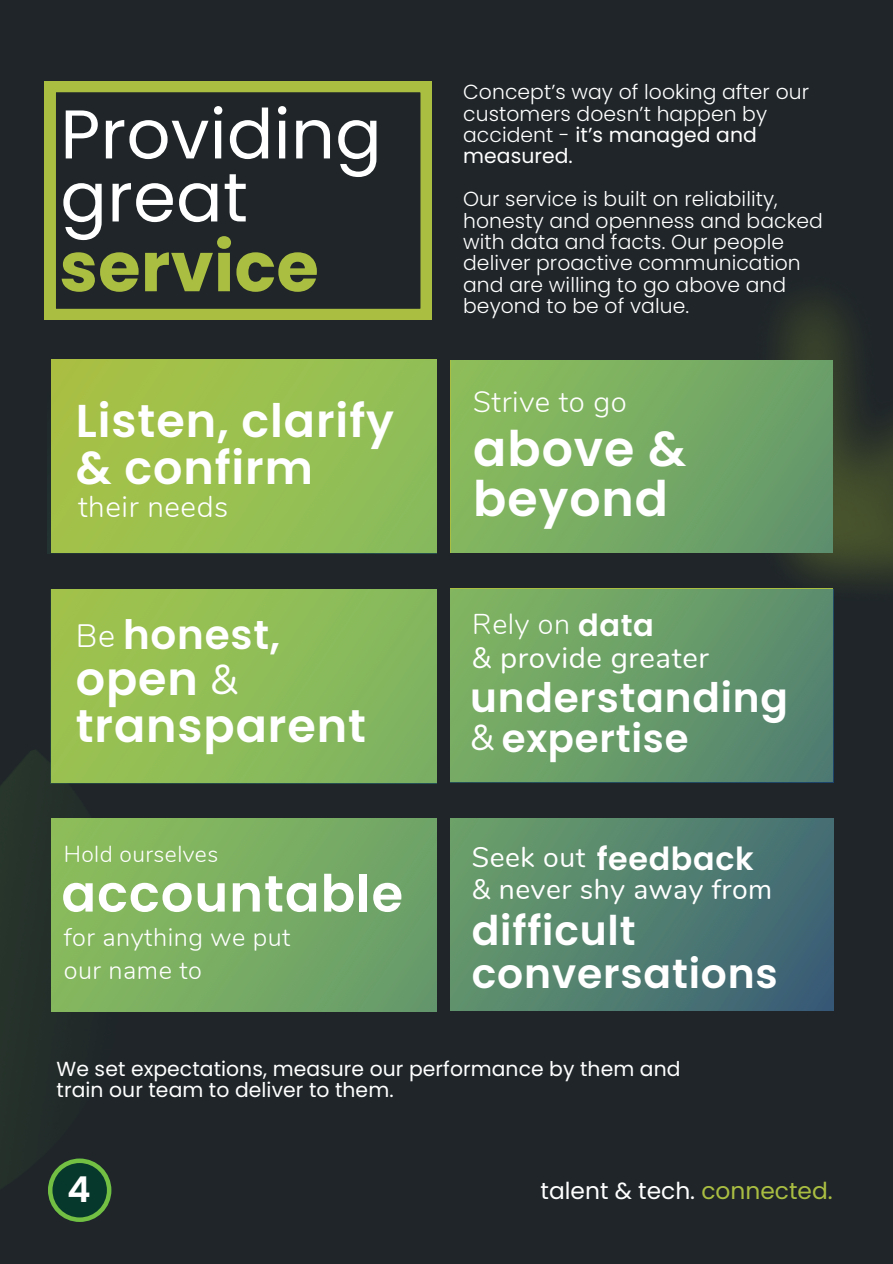
<style>
.page{position:relative;width:893px;height:1264px;background:#fff}
.page>*{position:absolute;margin:0;border:0;box-sizing:border-box;transform-origin:0 0}
.t1{font:68.85px/63px "Poppins";letter-spacing:.005em;color:#fff}
.t2{font:700 68.85px "Poppins";letter-spacing:.005em;color:#aabe42}
.t3{font:600 51.15px "Poppins";letter-spacing:.02em;color:#fff}
.t4{font:600 49.05px/49.9px "Poppins";letter-spacing:.02em;color:#fff}
.t5{font:600 46.05px/47px "Poppins";letter-spacing:.02em;color:#fff}
.t6{font:600 40.8px/42.8px "Poppins";letter-spacing:.02em;color:#fff}
.t7{font:600 40.65px "Poppins";letter-spacing:.02em;color:#fff}
.t8{font:600 40.5px "Poppins";letter-spacing:.02em;color:#fff}
.t9{font:600 38.55px "Poppins";letter-spacing:.02em;color:#fff}
.t10{font:600 35.55px "Poppins";color:#fff}
.t11{font:300 32.4px "Nunito";color:#fff}
.t12{font:600 31.8px "Poppins";letter-spacing:.02em;color:#fff}
.t13{font:600 30.45px "Poppins";color:#fff}
.t14{font:300 29.55px "Nunito";letter-spacing:.02em;color:#fff}
.t15{font:29.4px "Nunito";letter-spacing:.02em;color:#fff}
.t16{font:300 29.25px "Nunito";letter-spacing:.02em;color:#fff}
.t17{font:300 28.65px "Nunito";letter-spacing:.02em;color:#fff}
.t18{font:28.2px "Nunito";letter-spacing:.02em;color:#fff}
.t19{font:300 25.2px "Nunito";letter-spacing:.02em;color:#fff}
.t20{font:23.4px "Poppins";color:#fff}
.t21{font:300 22.8px "Nunito";letter-spacing:.02em;color:#fff}
.t22{font:300 20.25px/21.3px "Poppins";letter-spacing:.005em;color:#fff}
.t23{font:20.25px/21.3px "Poppins";letter-spacing:.005em;color:#fff}
.s1{font-family:"Nunito";font-weight:400;font-size:41.7px}
.s2{font-weight:400}
.s3{font-family:"Nunito";font-weight:400;font-size:36px}
.s4{color:#aabe42}
</style>
<div class="page">
<div style="left:0;top:0;width:892px;height:1263px;background:#1f2529"></div>
<img style="left:665px;top:300px;width:227px;height:407px">
<svg style="left:45px;top:81px;width:386px;height:238px"></svg>
<img style="left:0;top:737px;width:197px;height:485px">
<img style="left:452px;top:360px;width:380px;height:192px">
<img style="left:450px;top:589px;width:383px;height:193px">
<img style="left:450px;top:818px;width:383px;height:192px">
<img style="left:48px;top:360px;width:388px;height:193px">
<img style="left:51px;top:589px;width:386px;height:194px">
<img style="left:51px;top:818px;width:385px;height:193px">
<svg style="left:48px;top:1158px;width:63px;height:63px"></svg>
<p class="t1" style="left:60px;top:103px;width:323px">Providing great</p>
<p class="t2" style="left:59px;top:219px;width:261px">service</p>
<h3 class="t5" style="left:76px;top:397px;width:320px">Listen, clarify &amp; confirm</h3>
<p class="t14" style="left:78px;top:487px;width:152px">their needs</p>
<p class="t8" style="left:123px;top:606px;width:159px">honest,</p>
<h6 class="t11" style="left:76px;top:614px;width:41px">Be</h6>
<p class="t5" style="left:76px;top:655px;width:292px">open <span class="s1">&amp; </span>transparent</p>
<h4 class="t21" style="left:64px;top:839px;width:156px">Hold ourselves</h4>
<h6 class="t3" style="left:61px;top:857px;width:343px">accountable</h6>
<h3 class="t19" style="left:64px;top:920px;width:228px">for anything we put</h3>
<p class="t19" style="left:64px;top:953px;width:140px">our name to</p>
<h1 class="t22" style="left:463px;top:82px;width:347px">Concept’s way of looking after our customers doesn’t happen by accident - <span class="s2">it’s managed and measured.</span></h1>
<p class="t22" style="left:463px;top:188px;width:361px">Our service is built on reliability, honesty and openness and backed with data and facts. Our people deliver proactive communication and are willing to go above and beyond to be of value.</p>
<h6 class="t16" style="left:473px;top:382px;width:155px">Strive to go</h6>
<h3 class="t4" style="left:473px;top:424px;width:214px">above &amp; beyond</h3>
<p class="t17" style="left:472px;top:604px;width:99px">Rely on</p>
<p class="t13" style="left:578px;top:604px;width:77px">data</p>
<h5 class="t15" style="left:471px;top:638px;width:238px">&amp; provide greater</h5>
<p class="t7" style="left:470px;top:669px;width:319px">understanding</p>
<h6 class="t9" style="left:470px;top:711px;width:220px"><span class="s3">&amp;</span> expertise</h6>
<p class="t18" style="left:471px;top:839px;width:115px">Seek out</p>
<p class="t12" style="left:596px;top:836px;width:158px">feedback</p>
<p class="t18" style="left:471px;top:870px;width:302px">&amp; never shy away from</p>
<h4 class="t6" style="left:471px;top:909px;width:307px">difficult conversations</h4>
<p class="t23" style="left:57px;top:1058px;width:625px">We set expectations, measure our performance by them and train our team to deliver to them.</p>
<p class="t10" style="left:67px;top:1164px;width:25px">4</p>
<h2 class="t20" style="left:540px;top:1174px;width:293px">talent &amp; tech. <span class="s4">connected.</span></h2>
</div>
